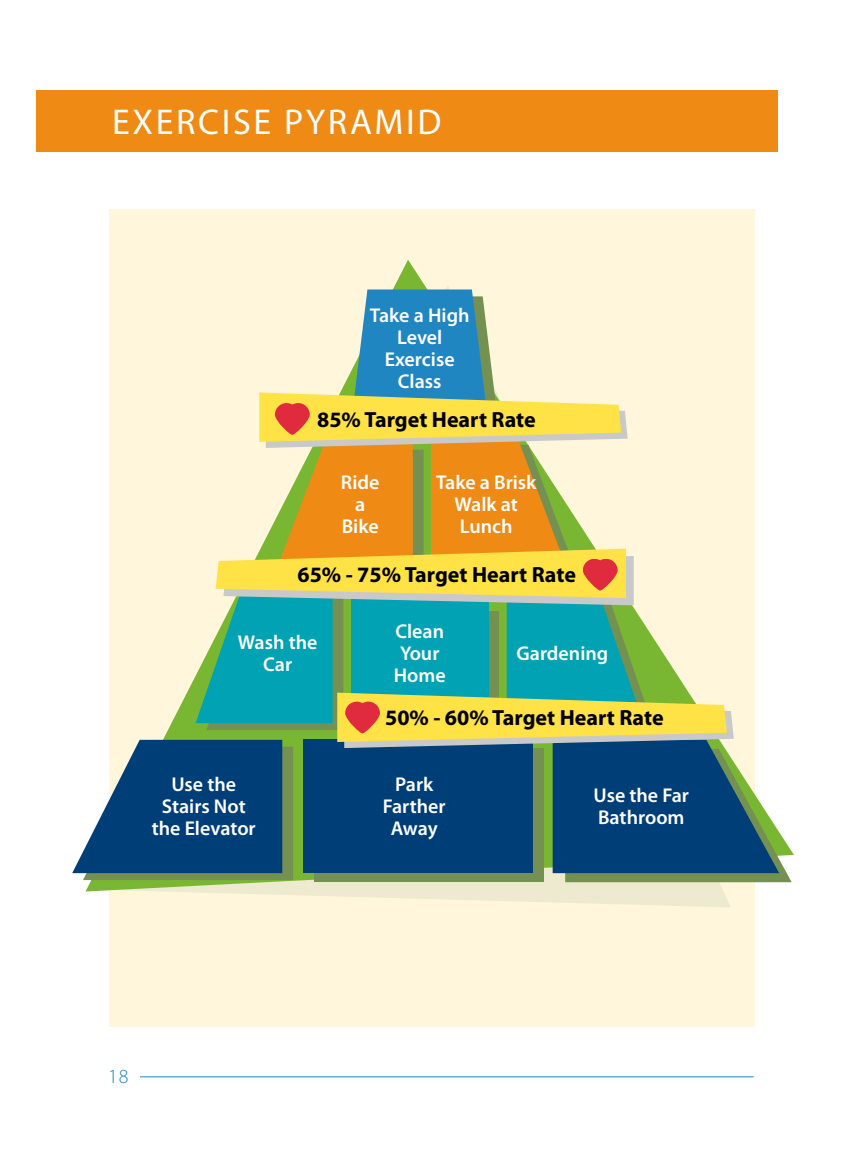
<style>
.page{position:relative;width:864px;height:1152px;background:#fff}
.page>*{position:absolute;margin:0;border:0;box-sizing:border-box;transform-origin:0 0}
.t1{font:36px "Myriad Pro";letter-spacing:.075em;color:#fff}
.t2{font:700 22px "Myriad Pro";color:#000}
.t3{font:600 20px/22px "Myriad Pro";color:#fff;text-align:center}
.t4{font:300 20px "Myriad Pro";color:#1f86c2}
</style>
<div class="page">
<div style="left:109px;top:209px;width:646px;height:818px;background:#fff6dc"></div>
<svg style="left:199px;top:892px;width:531px;height:15px;fill:#eeebd1"></svg>
<svg style="left:86px;top:260px;width:708px;height:632px"></svg>
<svg style="left:72px;top:289px;width:720px;height:593px"></svg>
<hr style="left:140px;top:1076px;width:614px;height:1px;background:#1f86c2">
<div style="left:36px;top:90px;width:742px;height:61px;background:#ef8a15"></div>
<h1 class="t1" style="left:112px;top:100px;width:331px">EXERCISE PYRAMID</h1>
<p class="t3" style="left:370px;top:304px;width:101px">Take a High<br>Level<br>Exercise<br>Class</p>
<p class="t2" style="left:317px;top:405px;width:220px">85% Target Heart Rate</p>
<p class="t3" style="left:341px;top:471px;width:40px">Ride a<br>Bike</p>
<p class="t3" style="left:436px;top:471px;width:102px">Take a Brisk<br>Walk at<br>Lunch</p>
<p class="t2" style="left:298px;top:560px;width:280px">65% - 75% Target Heart Rate</p>
<p class="t3" style="left:238px;top:631px;width:81px">Wash the<br>Car</p>
<p class="t3" style="left:394px;top:620px;width:53px">Clean<br>Your<br>Home</p>
<p class="t3" style="left:516px;top:642px;width:93px">Gardening</p>
<p class="t2" style="left:385px;top:703px;width:280px">50% - 60% Target Heart Rate</p>
<p class="t3" style="left:152px;top:773px;width:105px">Use the<br>Stairs Not the Elevator</p>
<p class="t3" style="left:383px;top:773px;width:64px">Park<br>Farther<br>Away</p>
<p class="t3" style="left:594px;top:784px;width:97px;text-align:left">Use the Far<br>Bathroom</p>
<p class="t4" style="left:108px;top:1064px;width:22px">18</p>
</div>
